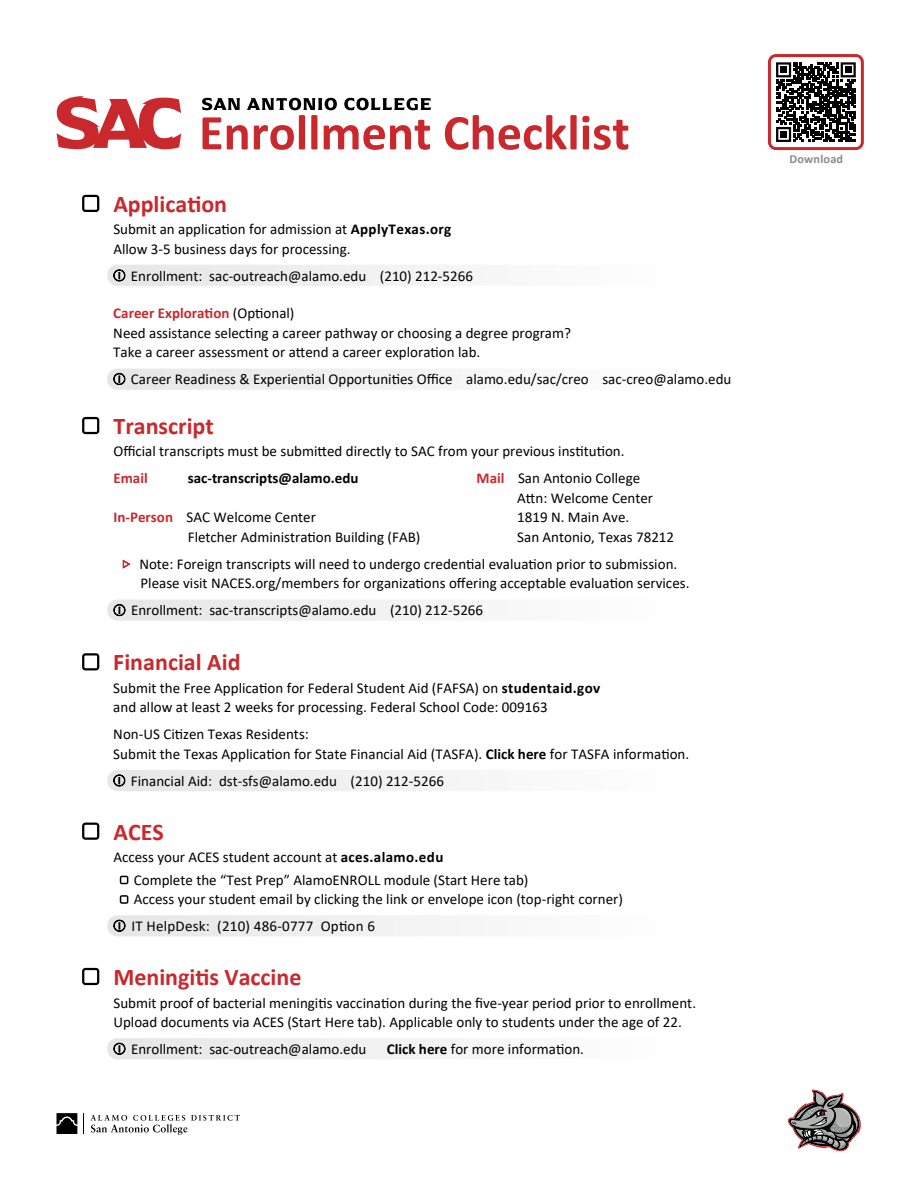
<style>
.page{position:relative;width:918px;height:1188px;background:#fff}
.page>*{position:absolute;margin:0;border:0;box-sizing:border-box;transform-origin:0 0}
.t1{font:700 50.4px "Calibri";color:#c9282d}
.t2{font:700 24px "Calibri";color:#c9282d}
.t3{font:15px/19.5px "Calibri";color:#000}
.t4{font:700 15px "Calibri";color:#000}
.t5{font:700 15px "Calibri";color:#c9282d}
.t6{font:700 12.3px "Calibri";letter-spacing:.015em;color:#898d8d}
.s1{font-weight:700}
.s2{font-family:"Koz Go Pr 6 N";font-size:12px}
.s3{font-weight:700;color:#c9282d}
</style>
<div class="page">
<svg style="left:202px;top:98px;width:38px;height:12px"></svg>
<svg style="left:247px;top:98px;width:90px;height:12px"></svg>
<svg style="left:344px;top:98px;width:87px;height:12px"></svg>
<svg style="left:57px;top:96px;width:124px;height:53px"></svg>
<svg style="left:82px;top:968px;width:17px;height:17px"></svg>
<div style="left:107px;top:1038px;width:333px;height:21px;background:#eee"></div>
<div style="left:107px;top:915px;width:333px;height:21px;background:#eee"></div>
<svg style="left:82px;top:823px;width:17px;height:17px"></svg>
<svg style="left:120px;top:876px;width:8px;height:8px"></svg>
<svg style="left:120px;top:895px;width:8px;height:9px"></svg>
<svg style="left:82px;top:653px;width:17px;height:17px"></svg>
<div style="left:107px;top:770px;width:333px;height:21px;background:#ededed"></div>
<div style="left:107px;top:265px;width:333px;height:21px;background:#eee"></div>
<div style="left:107px;top:369px;width:333px;height:21px;background:#eee"></div>
<svg style="left:82px;top:195px;width:17px;height:17px"></svg>
<svg style="left:82px;top:417px;width:17px;height:17px"></svg>
<div style="left:107px;top:599px;width:333px;height:22px;background:#eee"></div>
<svg style="left:57px;top:1113px;width:20px;height:21px"></svg>
<svg style="left:91px;top:1115px;width:149px;height:20px"></svg>
<svg style="left:768px;top:54px;width:96px;height:96px"></svg>
<div style="left:780px;top:131px;width:7px;height:7px;background:#000"></div>
<svg style="left:788px;top:1089px;width:73px;height:63px"></svg>
<svg style="left:122px;top:559px;width:9px;height:10px"></svg>
<h1 class="t1" style="left:199px;top:97px;width:432px">Enrollment Checklist</h1>
<h2 class="t2" style="left:113px;top:187px;width:115px">Application</h2>
<p class="t3" style="left:113px;top:219px;width:340px">Submit an application for admission at <span class="s1">ApplyTexas.org<br></span>Allow 3-5 business days for processing.</p>
<p class="t3" style="left:113px;top:266px;width:361px"><span class="s2">ⓘ</span> Enrollment: sac-outreach@alamo.edu (210) 212-5266</p>
<p class="t3" style="left:113px;top:303px;width:459px"><span class="s3">Career Exploration</span> (Optional)<br>Need assistance selecting a career pathway or choosing a degree program?<br>Take a career assessment or attend a career exploration lab.</p>
<p class="t3" style="left:113px;top:369px;width:620px"><span class="s2">ⓘ</span> Career Readiness &amp; Experiential Opportunities Office alamo.edu/sac/creo sac-creo@alamo.edu</p>
<h2 class="t2" style="left:113px;top:409px;width:102px">Transcript</h2>
<p class="t3" style="left:113px;top:441px;width:513px">Official transcripts must be submitted directly to SAC from your previous institution.</p>
<p class="t5" style="left:113px;top:468px;width:36px">Email</p>
<p class="t4" style="left:188px;top:468px;width:172px">sac-transcripts@alamo.edu</p>
<p class="t3" style="left:188px;top:507px;width:234px;text-indent:-74px"><span class="s3">In-Person</span> SAC Welcome Center<br>Fletcher Administration Building (FAB)</p>
<p class="t3" style="left:139px;top:554px;width:552px">Note: Foreign transcripts will need to undergo credential evaluation prior to submission.<br>Please visit NACES.org/members for organizations offering acceptable evaluation services.</p>
<p class="t3" style="left:113px;top:600px;width:371px"><span class="s2">ⓘ</span> Enrollment: sac-transcripts@alamo.edu (210) 212-5266</p>
<p class="t3" style="left:517px;top:468px;width:158px;text-indent:-41px"><span class="s3">Mail</span> San Antonio College<br>Attn: Welcome Center<br>1819 N. Main Ave.<br>San Antonio, Texas 78212</p>
<h2 class="t2" style="left:113px;top:645px;width:129px">Financial Aid</h2>
<p class="t3" style="left:113px;top:678px;width:488px">Submit the Free Application for Federal Student Aid (FAFSA) on <span class="s1">studentaid.gov </span>and allow at least 2 weeks for processing. Federal School Code: 009163</p>
<p class="t3" style="left:113px;top:724px;width:577px">Non-US Citizen Texas Residents:<br>Submit the Texas Application for State Financial Aid (TASFA). <span class="s1">Click here</span> for TASFA information.</p>
<p class="t3" style="left:113px;top:771px;width:332px"><span class="s2">ⓘ</span> Financial Aid: dst-sfs@alamo.edu (210) 212-5266</p>
<h2 class="t2" style="left:113px;top:815px;width:52px">ACES</h2>
<p class="t3" style="left:134px;top:845px;width:396px;line-height:22.5px;text-indent:-20px">Access your ACES student account at <span class="s1">aces.alamo.edu<br></span>Complete the “Test Prep” AlamoENROLL module (Start Here tab)</p>
<p class="t3" style="left:113px;top:885px;width:511px;line-height:27px;text-indent:20px">Access your student email by clicking the link or envelope icon (top-right corner) <span class="s2">ⓘ</span> IT HelpDesk: (210) 486-0777 Option 6</p>
<h2 class="t2" style="left:113px;top:960px;width:190px">Meningitis Vaccine</h2>
<p class="t3" style="left:113px;top:992px;width:584px">Submit proof of bacterial meningitis vaccination during the five-year period prior to enrollment.<br>Upload documents via ACES (Start Here tab). Applicable only to students under the age of 22.</p>
<p class="t3" style="left:113px;top:1039px;width:254px"><span class="s2">ⓘ</span> Enrollment: sac-outreach@alamo.edu</p>
<p class="t3" style="left:387px;top:1039px;width:199px"><span class="s1">Click here</span> for more information.</p>
<p class="t6" style="left:789px;top:150px;width:55px">Download</p>
</div>
